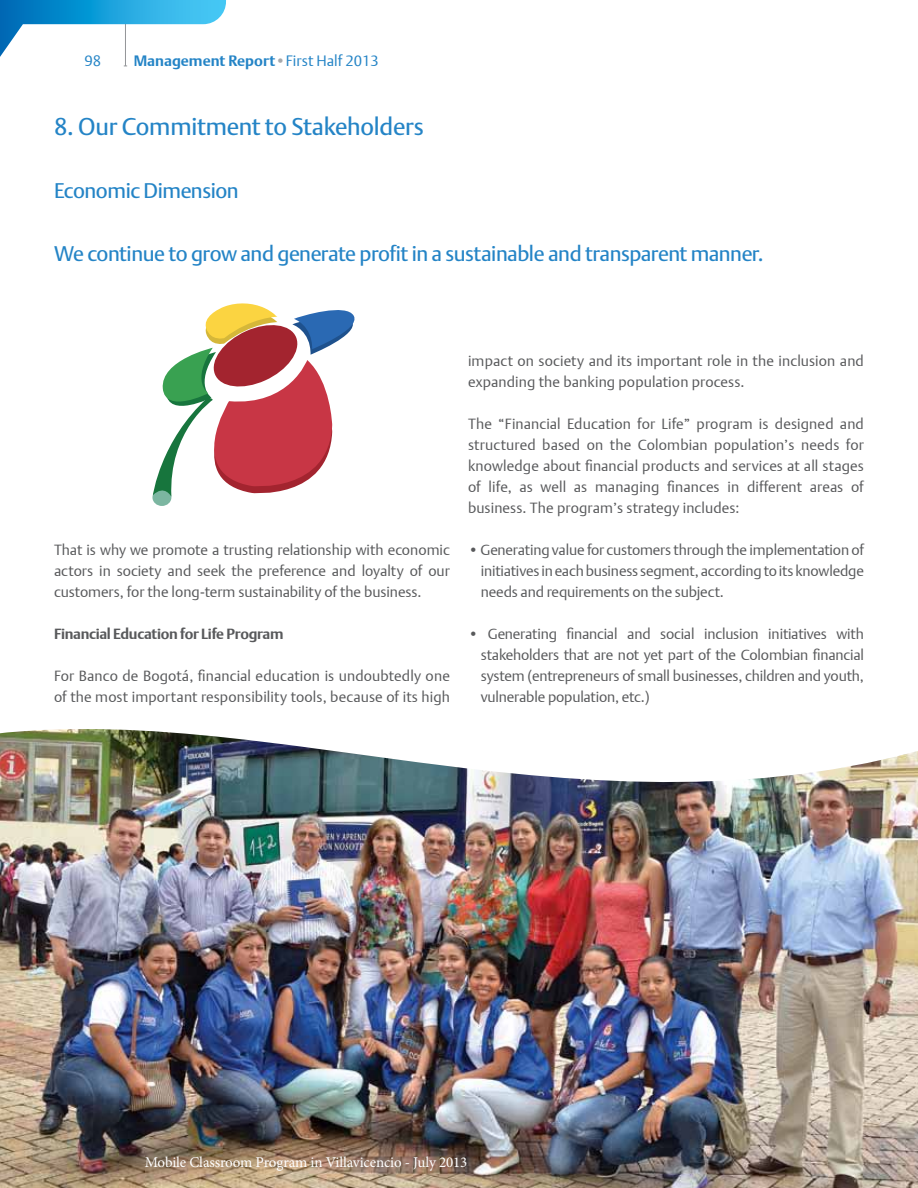
<style>
.page{position:relative;width:918px;height:1188px;background:#fff}
.page>*{position:absolute;margin:0;border:0;box-sizing:border-box;transform-origin:0 0}
.t1{font:24px "DTL Argo T";letter-spacing:-.01em;color:#2484c6}
.t2{font:21px "DTL Argo T";letter-spacing:-.02em;color:#2484c6}
.t3{font:15px "Minion Pro";letter-spacing:-.01em;color:#fff}
.t4{font:700 15px "DTL Argo T";color:#2484c6}
.t5{font:15px "DTL Argo T Light";color:#2484c6}
.t6{font:14.7px/21px "DTL Argo T Light";letter-spacing:.005em;color:#58595b;text-align:justify}
.t7{font:700 14.7px "DTL Argo T";letter-spacing:-.02em;color:#58595b}
.s1{color:#a7a9ac}
.s2{font-family:"DTL Argo T Light";font-weight:400}
</style>
<div class="page">
<hr style="left:125px;top:0;width:1px;height:66px;background:#939598">
<svg style="left:0;top:0;width:226px;height:57px"></svg>
<img style="left:0;top:852px;width:918px;height:336px">
<img style="left:0;top:729px;width:918px;height:123px">
<div style="left:152px;top:489px;width:19px;height:17px;background:#7cb6a1;border-radius:50%"></div>
<svg style="left:153px;top:303px;width:202px;height:197px"></svg>
<p class="t5" style="left:85px;top:52px;width:18px">98</p>
<p class="t4" style="left:134px;top:52px;width:247px">Management Report<span class="s1">•</span><span class="s2">First Half 2013</span></p>
<h1 class="t1" style="left:54px;top:112px;width:371px">8. Our Commitment to Stakeholders</h1>
<h2 class="t2" style="left:54px;top:178px;width:186px">Economic Dimension</h2>
<h2 class="t2" style="left:54px;top:241px;width:711px">We continue to grow and generate profit in a sustainable and transparent manner.</h2>
<p class="t6" style="left:54px;top:539px;width:397px">That is why we promote a trusting relationship with economic actors in society and seek the preference and loyalty of our customers, for the long-term sustainability of the business.</p>
<p class="t7" style="left:54px;top:625px;width:231px">Financial Education for Life Program</p>
<p class="t6" style="left:54px;top:665px;width:398px">For Banco de Bogotá, financial education is undoubtedly one of the most important responsibility tools, because of its high</p>
<p class="t6" style="left:468px;top:350px;width:397px">impact on society and its important role in the inclusion and expanding the banking population process.</p>
<p class="t6" style="left:468px;top:413px;width:397px">The “Financial Education for Life” program is designed and structured based on the Colombian population’s needs for knowledge about financial products and services at all stages of life, as well as managing finances in different areas of business. The program’s strategy includes:</p>
<p class="t6" style="left:481px;top:539px;width:385px;text-indent:-13px">• Generating value for customers through the implementation of initiatives in each business segment, according to its knowledge needs and requirements on the subject.</p>
<p class="t6" style="left:481px;top:623px;width:385px;text-indent:-13px">• Generating financial and social inclusion initiatives with stakeholders that are not yet part of the Colombian financial system (entrepreneurs of small businesses, children and youth, vulnerable population, etc.)</p>
<p class="t3" style="left:145px;top:1152px;width:324px">Mobile Classroom Program in Villavicencio - July 2013</p>
</div>
